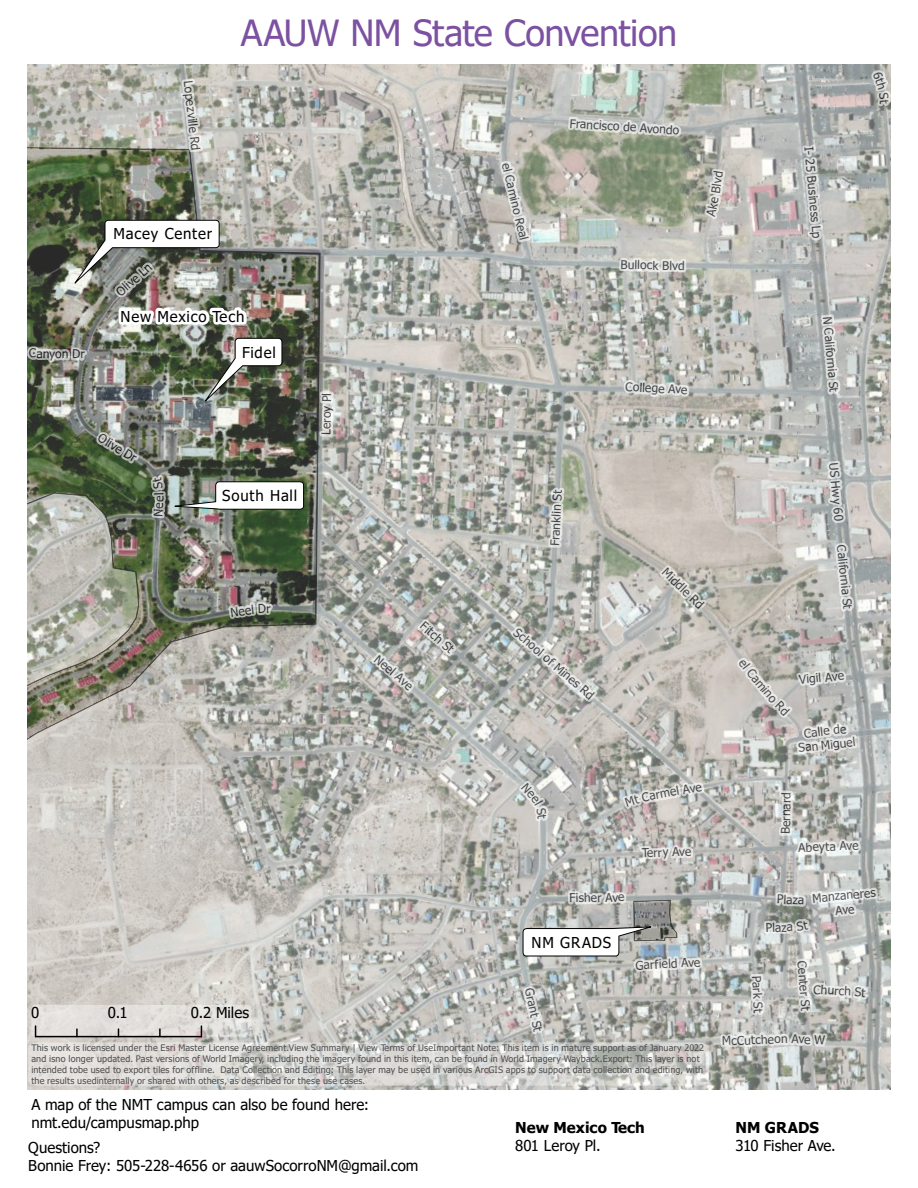
<style>
.page{position:relative;width:918px;height:1188px;background:#fff}
.page>*{position:absolute;margin:0;border:0;box-sizing:border-box;transform-origin:0 0}
.t1{font:36px "Tahoma";letter-spacing:-.015em;color:#7c51a1}
.t2{font:15px/18px "Tahoma";color:#000}
.t3{font:15px "Tahoma";letter-spacing:.055em;color:#000}
.t4{font:700 15px "Tahoma";letter-spacing:.005em;color:#000}
.t5{font:15px "Tahoma";letter-spacing:.05em;color:#000}
.t6{font:12px/14.5px "Tahoma";color:#000;text-align:center}
.t7{font:9px/10.8px "Tahoma";letter-spacing:.015em;color:#4e4e4e}
</style>
<div class="page">
<img style="left:27px;top:64px;width:864px;height:1026px">
<img style="left:27px;top:64px;width:293px;height:694px">
<svg style="left:318px;top:390px;width:21px;height:48px"></svg>
<div style="left:320px;top:391px;width:13px;height:6px;border:4px solid #fff"></div>
<svg style="left:93px;top:428px;width:49px;height:42px;background:#7a8573"></svg>
<svg style="left:792px;top:958px;width:76px;height:56px;background:#c9cac7"></svg>
<img style="left:27px;top:219px;width:256px;height:188px">
<svg style="left:176px;top:77px;width:28px;height:77px;background:#c4c5bf"></svg>
<svg style="left:745px;top:973px;width:22px;height:43px"></svg>
<svg style="left:639px;top:843px;width:55px;height:21px"></svg>
<svg style="left:508px;top:623px;width:92px;height:83px;background:#b8b8b3"></svg>
<svg style="left:522px;top:889px;width:181px;height:88px"></svg>
<svg style="left:547px;top:487px;width:21px;height:62px"></svg>
<svg style="left:367px;top:616px;width:92px;height:80px;background:#b2b3ae"></svg>
<svg style="left:567px;top:115px;width:115px;height:27px;background:#bdc1b7"></svg>
<svg style="left:655px;top:563px;width:54px;height:53px;background:#c0bfb9"></svg>
<svg style="left:623px;top:378px;width:67px;height:24px;background:#c8c8c4"></svg>
<svg style="left:617px;top:254px;width:72px;height:30px;background:#c8c9c4"></svg>
<svg style="left:800px;top:144px;width:26px;height:98px;background:#c2c4c3"></svg>
<svg style="left:816px;top:313px;width:27px;height:82px;background:#c3c4c4"></svg>
<svg style="left:831px;top:542px;width:25px;height:70px;background:#cacccb"></svg>
<svg style="left:822px;top:460px;width:25px;height:65px;background:#c0c3c3"></svg>
<svg style="left:777px;top:788px;width:84px;height:71px;background:#bdbfbc"></svg>
<svg style="left:28px;top:984px;width:681px;height:102px;background:#cccbc7"></svg>
<img style="left:148px;top:474px;width:156px;height:45px">
<svg style="left:763px;top:884px;width:116px;height:55px;background:#bec0be"></svg>
<svg style="left:702px;top:165px;width:28px;height:55px;background:#c5c3be"></svg>
<svg style="left:868px;top:68px;width:23px;height:39px"></svg>
<svg style="left:734px;top:654px;width:125px;height:105px;background:#c0bfbc"></svg>
<svg style="left:515px;top:779px;width:36px;height:43px;background:#cbccca"></svg>
<svg style="left:227px;top:600px;width:47px;height:24px"></svg>
<svg style="left:621px;top:778px;width:87px;height:36px;background:#c3c3bf"></svg>
<svg style="left:719px;top:1030px;width:112px;height:23px;background:#cacbc9"></svg>
<svg style="left:496px;top:159px;width:37px;height:85px;background:#bdbeb7"></svg>
<h3 class="t6" style="left:195px;top:80px;width:72px;rotate:84deg">Lopezville Rd</h3>
<h1 class="t1" style="left:241px;top:9px;width:438px">AAUW NM State Convention</h1>
<h3 class="t6" style="left:570px;top:116px;width:111px;rotate:4deg">Francisco de Avondo</h3>
<h2 class="t3" style="left:113px;top:224px;width:100px">Macey Center</h2>
<h3 class="t6" style="left:113px;top:288px;width:44px;rotate:-41deg">Olive Ln</h3>
<h3 class="t6" style="left:621px;top:258px;width:50px;rotate:1deg">Bullock B</h3>
<h3 class="t6" style="left:669px;top:259px;width:17px">lvd</h3>
<h3 class="t6" style="left:29px;top:347px;width:57px;rotate:1deg">Canyon Dr</h3>
<h2 class="t3" style="left:121px;top:306px;width:126px">New Mexico Tech</h2>
<h2 class="t2" style="left:242px;top:344px;width:35px">Fidel</h2>
<h3 class="t6" style="left:103px;top:431px;width:44px;rotate:31deg">Olive Dr</h3>
<h2 class="t5" style="left:222px;top:485px;width:76px">South Hall</h2>
<h3 class="t6" style="left:320px;top:435px;width:44px;rotate:-89deg">Leroy Pl</h3>
<h3 class="t6" style="left:426px;top:619px;width:42px;rotate:41deg">Fitch St</h3>
<h3 class="t6" style="left:380px;top:652px;width:48px;rotate:41deg">Neel Ave</h3>
<h2 class="t2" style="left:31px;top:1005px;width:10px">0</h2>
<h2 class="t2" style="left:108px;top:1005px;width:21px">0.1</h2>
<h2 class="t2" style="left:191px;top:1005px;width:60px">0.2 Miles</h2>
<h3 class="t6" style="left:626px;top:380px;width:63px;rotate:3deg">College Ave</h3>
<h3 class="t6" style="left:548px;top:546px;width:58px;rotate:-87deg">Franklin St</h3>
<h3 class="t6" style="left:520px;top:625px;width:103px;rotate:41deg">School of Mines Rd</h3>
<h3 class="t6" style="left:669px;top:565px;width:54px;rotate:44deg">Middle Rd</h3>
<h3 class="t6" style="left:648px;top:790px;width:29px;rotate:-11deg">arme</h3>
<h3 class="t6" style="left:675px;top:784px;width:27px;rotate:-10deg">l Ave</h3>
<h3 class="t6" style="left:642px;top:846px;width:51px;rotate:-2deg">Terry Ave</h3>
<h3 class="t6" style="left:569px;top:891px;width:57px;rotate:-1deg">Fisher Ave</h3>
<h2 class="t2" style="left:532px;top:934px;width:81px">NM GRADS</h2>
<h3 class="t6" style="left:536px;top:987px;width:45px;rotate:78deg">Grant St</h3>
<h3 class="t6" style="left:635px;top:959px;width:66px;rotate:-3deg">Garfield Ave</h3>
<p class="t7" style="left:31px;top:1043px;width:674px">This work is licensed under the Esri Master License Agreement.View Summary | View Terms of UseImportant Note: This item is in mature support as of January 2022 and isno longer updated. Past versions of World Imagery, including the imagery found in this item, can be found in World Imagery Wayback.Export: This layer is not intended tobe used to export tiles for offline. Data Collection and Editing: This layer may be used in various ArcGIS apps to support data collection and editing, with the results usedinternally or shared with others, as described for these use cases.</p>
<h2 class="t4" style="left:515px;top:1117px;width:131px">New Mexico Tech</h2>
<h2 class="t2" style="left:515px;top:1137px;width:87px">801 Leroy Pl.</h2>
<h2 class="t2" style="left:31px;top:1097px;width:339px">A map of the NMT campus can also be found here: nmt.edu/campusmap.php</h2>
<h2 class="t2" style="left:28px;top:1140px;width:392px">Questions?<br>Bonnie Frey: 505-228-4656 or aauwSocorroNM@gmail.com</h2>
<h3 class="t6" style="left:816px;top:146px;width:93px;rotate:85deg">I- 25 Business Lp</h3>
<h3 class="t6" style="left:834px;top:316px;width:78px;rotate:85deg">N California St</h3>
<h3 class="t6" style="left:840px;top:462px;width:60px;rotate:85deg">US Hwy 60</h3>
<h3 class="t6" style="left:848px;top:544px;width:66px;rotate:84deg">California St</h3>
<h3 class="t6" style="left:759px;top:672px;width:27px;rotate:50deg">amin</h3>
<h3 class="t6" style="left:798px;top:673px;width:47px;rotate:-5deg">Vigil Ave</h3>
<h3 class="t6" style="left:796px;top:728px;width:59px;line-height:13.6px;rotate:-6deg">Calle de<br>San Miguel</h3>
<h3 class="t6" style="left:779px;top:834px;width:44px;rotate:-89deg">Bernard</h3>
<h3 class="t6" style="left:798px;top:841px;width:62px;rotate:-2deg">Abeyta Ave</h3>
<h3 class="t6" style="left:777px;top:892px;width:29px;rotate:2deg">Plaza</h3>
<h3 class="t6" style="left:765px;top:921px;width:29px;rotate:-2deg">Plaza</h3>
<h3 class="t6" style="left:812px;top:891px;width:65px;rotate:-5deg">Manzaneres<br>Ave</h3>
<h3 class="t6" style="left:763px;top:975px;width:39px;rotate:87deg">Park St</h3>
<h3 class="t6" style="left:808px;top:960px;width:52px;rotate:85deg">Center St</h3>
<h3 class="t6" style="left:814px;top:982px;width:54px;rotate:4deg">Church St</h3>
<h3 class="t6" style="left:722px;top:1034px;width:60px;rotate:-2deg">McCutcheo</h3>
<h3 class="t6" style="left:792px;top:1032px;width:35px;rotate:2deg">Ave W</h3>
<h2 class="t4" style="left:736px;top:1117px;width:85px">NM GRADS</h2>
<h2 class="t2" style="left:736px;top:1137px;width:102px">310 Fisher Ave.</h2>
</div>
